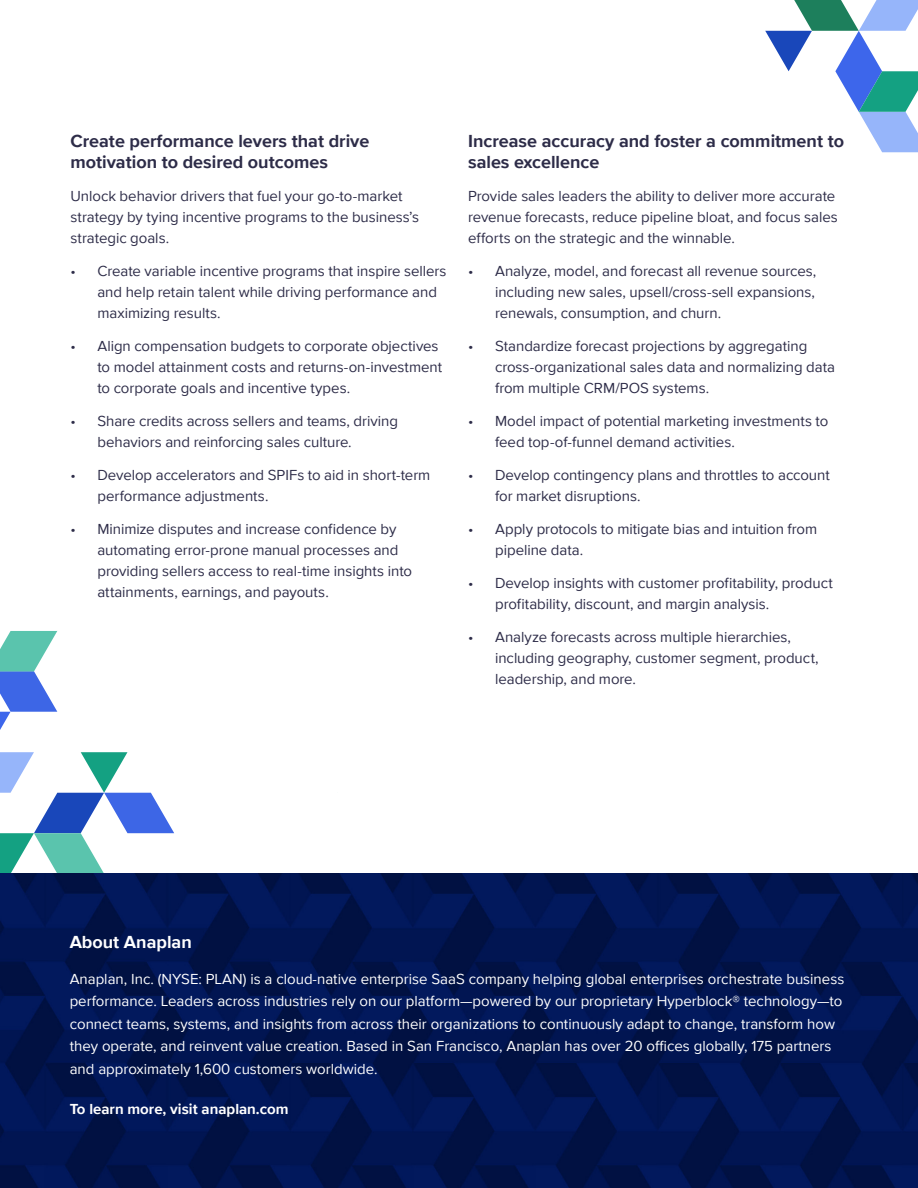
<style>
.page{position:relative;width:918px;height:1188px;background:#fff}
.page>*{position:absolute;margin:0;border:0;box-sizing:border-box;transform-origin:0 0}
.Bullets{font:700 18px/21.6px "Proxima Nova";color:#2d2c48}
.t1{font:700 18px "Proxima Nova";color:#fff}
.Bullets-2{font:15px/21px "Proxima Nova";letter-spacing:-.005em;color:#2d2c48}
.t2{font:15px/22.5px "Proxima Nova";color:#fff}
.t3{font:700 15px "Proxima Nova";color:#fff}
</style>
<div class="page">
<svg style="left:0;top:752px;width:174px;height:122px"></svg>
<svg style="left:0;top:631px;width:58px;height:99px"></svg>
<img style="left:0;top:874px;width:918px;height:314px">
<svg style="left:765px;top:0;width:153px;height:152px"></svg>
<p class="Bullets" style="left:70px;top:129px;width:301px">Create performance levers that drive motivation to desired outcomes</p>
<p class="Bullets-2" style="left:70px;top:185px;width:350px">Unlock behavior drivers that fuel your go-to-market strategy by tying incentive programs to the business’s strategic goals.</p>
<p class="Bullets-2" style="left:97px;top:260px;width:351px;text-indent:-27px">• Create variable incentive programs that inspire sellers and help retain talent while driving performance and maximizing results.</p>
<p class="Bullets-2" style="left:97px;top:335px;width:346px;text-indent:-27px">• Align compensation budgets to corporate objectives to model attainment costs and returns-on-investment to corporate goals and incentive types.</p>
<p class="Bullets-2" style="left:97px;top:410px;width:302px;text-indent:-27px">• Share credits across sellers and teams, driving behaviors and reinforcing sales culture.</p>
<p class="Bullets-2" style="left:97px;top:464px;width:334px;text-indent:-27px">• Develop accelerators and SPIFs to aid in short-term performance adjustments.</p>
<p class="Bullets-2" style="left:97px;top:518px;width:316px;text-indent:-27px">• Minimize disputes and increase confidence by automating error-prone manual processes and providing sellers access to real-time insights into attainments, earnings, and payouts.</p>
<p class="Bullets" style="left:468px;top:129px;width:378px">Increase accuracy and foster a commitment to sales excellence</p>
<p class="Bullets-2" style="left:468px;top:185px;width:371px">Provide sales leaders the ability to deliver more accurate revenue forecasts, reduce pipeline bloat, and focus sales efforts on the strategic and the winnable.</p>
<p class="Bullets-2" style="left:495px;top:260px;width:323px;text-align:justify;text-indent:-27px">• Analyze, model, and forecast all revenue sources, including new sales, upsell/cross-sell expansions, renewals, consumption, and churn.</p>
<p class="Bullets-2" style="left:495px;top:335px;width:341px;text-indent:-27px">• Standardize forecast projections by aggregating cross-organizational sales data and normalizing data from multiple CRM/POS systems.</p>
<p class="Bullets-2" style="left:495px;top:410px;width:335px;text-indent:-27px">• Model impact of potential marketing investments to feed top-of-funnel demand activities.</p>
<p class="Bullets-2" style="left:495px;top:464px;width:336px;text-indent:-27px">• Develop contingency plans and throttles to account for market disruptions.</p>
<p class="Bullets-2" style="left:495px;top:518px;width:324px;text-indent:-27px">• Apply protocols to mitigate bias and intuition from pipeline data.</p>
<p class="Bullets-2" style="left:495px;top:572px;width:339px;text-indent:-27px">• Develop insights with customer profitability, product profitability, discount, and margin analysis.</p>
<p class="Bullets-2" style="left:495px;top:626px;width:325px;text-indent:-27px">• Analyze forecasts across multiple hierarchies, including geography, customer segment, product, leadership, and more.</p>
<p class="t1" style="left:70px;top:928px;width:124px">About Anaplan</p>
<p class="t2" style="left:70px;top:967px;width:776px">Anaplan, Inc. (NYSE: PLAN) is a cloud-native enterprise SaaS company helping global enterprises orchestrate business performance. Leaders across industries rely on our platform—powered by our proprietary Hyperblock® technology—to connect teams, systems, and insights from across their organizations to continuously adapt to change, transform how they operate, and reinvent value creation. Based in San Francisco, Anaplan has over 20 offices globally, 175 partners and approximately 1,600 customers worldwide.</p>
<p class="t3" style="left:70px;top:1098px;width:220px">To learn more, visit anaplan.com</p>
</div>
